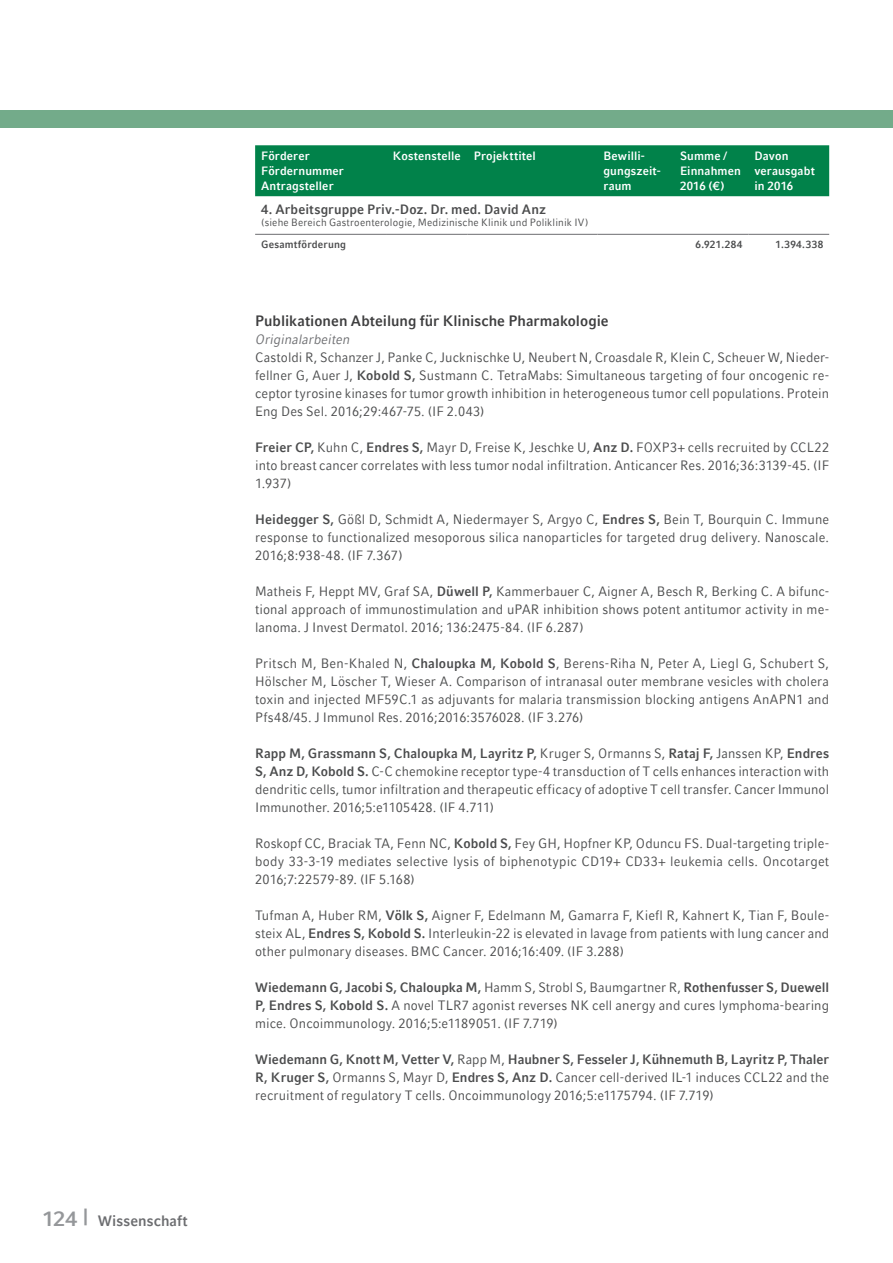
<style>
.page{position:relative;width:893px;height:1263px;background:#fff}
.page>*{position:absolute;margin:0;border:0;box-sizing:border-box;transform-origin:0 0}
.t1{font:700 15px "LMU Compatil Fact";color:#3e3e3f;scale:.95 1}
.t2{font:700 15px "LMU Compatil Fact";letter-spacing:.005em;color:#6c6d70;scale:.95 1}
.t3{font:13.5px/18px "LMU Compatil Fact";letter-spacing:.01em;color:#4b4c4d;text-align:justify;scale:.95 1}
.t4{font:700 13.5px "LMU Compatil Fact";letter-spacing:.01em;color:#4b4c4d;scale:.95 1}
.t5{font:700 12px/15px "LMU Compatil Fact";letter-spacing:.01em;color:#fff;scale:.95 1}
.t6{font:10.5px/22.2px "LMU Compatil Fact";letter-spacing:.02em;color:#4b4c4d;scale:.95 1}
.t7{font:700 10.5px "LMU Compatil Fact";letter-spacing:.04em;color:#4b4c4d;scale:.95 1}
.s1{font-size:21px;color:#95979a}
.s2{font-weight:700}
.s3{font-style:italic;color:#6c6d70}
</style>
<div class="page">
<div style="left:0;top:110px;width:893px;height:18px;background:#73ab8a"></div>
<div style="left:255px;top:145px;width:574px;height:51px;background:#01824a"></div>
<hr style="left:255px;top:234px;width:132px;height:1px;background:#6c6d70">
<hr style="left:387px;top:234px;width:81px;height:1px;background:#6c6d70">
<hr style="left:468px;top:234px;width:129px;height:1px;background:#6c6d70">
<hr style="left:597px;top:234px;width:77px;height:1px;background:#6c6d70">
<hr style="left:674px;top:234px;width:74px;height:1px;background:#6c6d70">
<hr style="left:748px;top:234px;width:81px;height:1px;background:#6c6d70">
<p class="t2" style="left:43px;top:1212px;width:154px"><span class="s1">124 |</span> Wissenschaft</p>
<p class="t5" style="left:261px;top:148px;width:89px">Förderer<br>Fördernummer<br>Antragsteller</p>
<p class="t5" style="left:393px;top:148px;width:152px">Kostenstelle Projekttitel</p>
<p class="t5" style="left:603px;top:148px;width:62px">Bewilli&shy;gungszeit&shy;raum</p>
<p class="t5" style="left:680px;top:148px;width:66px">Summe /<br>Einnahmen<br>2016 (€)</p>
<p class="t5" style="left:754px;top:148px;width:65px">Davon verausgabt in 2016</p>
<p class="t4" style="left:261px;top:202px;width:301px">4. Arbeitsgruppe Priv.-Doz. Dr. med. David Anz</p>
<p class="t6" style="left:261px;top:211px;width:346px">(siehe Bereich Gastroenterologie, Medizinische Klinik und Poliklinik IV)<br><span class="s2">Gesamtförderung</span></p>
<p class="t7" style="left:695px;top:238px;width:51px">6.921.284</p>
<p class="t7" style="left:775px;top:238px;width:52px">1.394.338</p>
<p class="t1" style="left:255px;top:312px;width:374px">Publikationen Abteilung für Klinische Pharmakologie</p>
<p class="t3" style="left:255px;top:330px;width:606px;text-align:left"><span class="s3">Originalarbeiten<br></span>Castoldi R, Schanzer J, Panke C, Jucknischke U, Neubert N, Croasdale R, Klein C, Scheuer W, Nieder&shy;fellner G, Auer J, <span class="s2">Kobold S,</span> Sustmann C. TetraMabs: Simultaneous targeting of four oncogenic re&shy;ceptor tyrosine kinases for tumor growth inhibition in heterogeneous tumor cell populations. Protein Eng Des Sel. 2016;29:467-75. (IF 2.043)</p>
<p class="t3" style="left:255px;top:438px;width:606px"><span class="s2">Freier CP,</span> Kuhn C, <span class="s2">Endres S,</span> Mayr D, Freise K, Jeschke U, <span class="s2">Anz D.</span> FOXP3+ cells recruited by CCL22 into breast cancer correlates with less tumor nodal infiltration. Anticancer Res. 2016;36:3139-45. (IF 1.937)</p>
<p class="t3" style="left:255px;top:510px;width:606px"><span class="s2">Heidegger S,</span> Gößl D, Schmidt A, Niedermayer S, Argyo C, <span class="s2">Endres S,</span> Bein T, Bourquin C. Immune response to functionalized mesoporous silica nanoparticles for targeted drug delivery. Nanoscale.<br>2016;8:938-48. (IF 7.367)</p>
<p class="t3" style="left:255px;top:582px;width:606px">Matheis F, Heppt MV, Graf SA, <span class="s2">Düwell P,</span> Kammerbauer C, Aigner A, Besch R, Berking C. A bifunc&shy;tional approach of immunostimulation and uPAR inhibition shows potent antitumor activity in me&shy;lanoma. J Invest Dermatol. 2016; 136:2475-84. (IF 6.287)</p>
<p class="t3" style="left:255px;top:654px;width:606px">Pritsch M, Ben-Khaled N, <span class="s2">Chaloupka M, Kobold S</span>, Berens-Riha N, Peter A, Liegl G, Schubert S, Hölscher M, Löscher T, Wieser A. Comparison of intranasal outer membrane vesicles with cholera toxin and injected MF59C.1 as adjuvants for malaria transmission blocking antigens AnAPN1 and Pfs48/45. J Immunol Res. 2016;2016:3576028. (IF 3.276)</p>
<p class="t3" style="left:255px;top:744px;width:606px"><span class="s2">Rapp M, Grassmann S, Chaloupka M, Layritz P,</span> Kruger S, Ormanns S, <span class="s2">Rataj F,</span> Janssen KP, <span class="s2">Endres S, Anz D, Kobold S.</span> C-C chemokine receptor type-4 transduction of T cells enhances interaction with dendritic cells, tumor infiltration and therapeutic efficacy of adoptive T cell transfer. Cancer Immunol Immunother. 2016;5:e1105428. (IF 4.711)</p>
<p class="t3" style="left:255px;top:834px;width:606px">Roskopf CC, Braciak TA, Fenn NC, <span class="s2">Kobold S,</span> Fey GH, Hopfner KP, Oduncu FS. Dual-targeting triple&shy;body 33-3-19 mediates selective lysis of biphenotypic CD19+ CD33+ leukemia cells. Oncotarget 2016;7:22579-89. (IF 5.168)</p>
<p class="t3" style="left:255px;top:906px;width:606px">Tufman A, Huber RM, <span class="s2">Völk S,</span> Aigner F, Edelmann M, Gamarra F, Kiefl R, Kahnert K, Tian F, Boule&shy;steix AL, <span class="s2">Endres S, Kobold S.</span> Interleukin-22 is elevated in lavage from patients with lung cancer and other pulmonary diseases. BMC Cancer. 2016;16:409. (IF 3.288)</p>
<p class="t3" style="left:255px;top:978px;width:606px"><span class="s2">Wiedemann G, Jacobi S, Chaloupka M,</span> Hamm S, Strobl S, Baumgartner R, <span class="s2">Rothenfusser S, Duewell P, Endres S, Kobold S.</span> A novel TLR7 agonist reverses NK cell anergy and cures lymphoma-bearing mice. Oncoimmunology. 2016;5:e1189051. (IF 7.719)</p>
<p class="t3" style="left:255px;top:1050px;width:606px"><span class="s2">Wiedemann G, Knott M, Vetter V,</span> Rapp M, <span class="s2">Haubner S, Fesseler J, Kühnemuth B, Layritz P, Thaler R, Kruger S,</span> Ormanns S, Mayr D, <span class="s2">Endres S, Anz D.</span> Cancer cell-derived IL-1 induces CCL22 and the recruitment of regulatory T cells. Oncoimmunology 2016;5:e1175794. (IF 7.719)</p>
</div>
